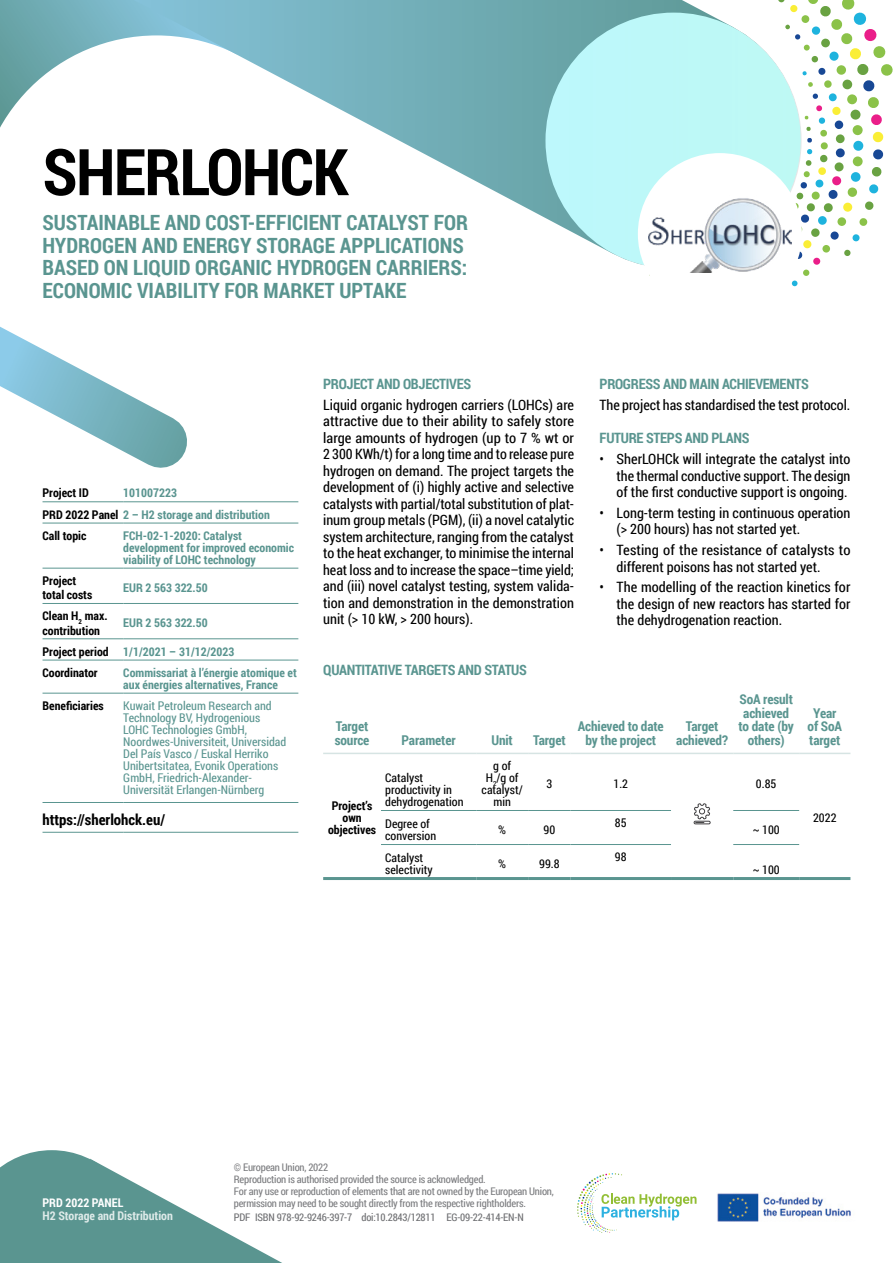
<style>
.page{position:relative;width:893px;height:1263px;background:#fff}
.page>*{position:absolute;margin:0;border:0;box-sizing:border-box;transform-origin:0 0}
.Title_factsheet{font:700 64.5px "Roboto Condensed";letter-spacing:-.02em;color:#000}
.Title-Baseline{font:700 21px/22.5px "Roboto Condensed";color:#5a9590}
.website{font:700 15px "Roboto Condensed";color:#000}
.TEXT{font:14.25px/16.5px "Roboto Condensed";color:#000;text-align:justify}
.Subtitle-H3{font:700 14.25px "Roboto Condensed";letter-spacing:-.02em;color:#5a9590}
.Table-Header_1{font:700 13.5px/13.5px "Roboto Condensed";letter-spacing:-.01em;color:#5a9590;text-align:center}
.Table-parameter{font:12px/12px "Roboto Condensed";color:#5a9590}
.Table-parameter-2{font:700 12px/12px "Roboto Condensed";color:#5a9590}
.Table-Data{font:12px/12px "Roboto Condensed";color:#000}
.ID{font:700 12px/14.2px "Roboto Condensed";color:#000}
.ID-2{font:700 12px "Roboto Condensed";color:#5a9590}
.t1{font:700 12px "Roboto Condensed";color:#deeae9}
.Table-Data-2{font:700 12px/12px "Roboto Condensed";color:#000;text-align:center}
.t2{font:700 12px "Roboto Condensed";color:#fff}
.t3{font:10.5px/12px "Roboto Condensed";letter-spacing:-.02em;color:#7b7c7f}
.t4{font:10.5px "Roboto Condensed";letter-spacing:-.02em;color:#6d6e71}
.s1{color:#000}
</style>
<div class="page">
<svg style="left:0;top:1150px;width:282px;height:113px"></svg>
<svg style="left:577px;top:1173px;width:119px;height:60px"></svg>
<img style="left:717px;top:1193px;width:134px;height:29px">
<svg style="left:0;top:0;width:893px;height:287px"></svg>
<hr style="left:43px;top:802px;width:80px;height:1px;background:#5a9590">
<hr style="left:43px;top:832px;width:80px;height:1px;background:#5a9590">
<hr style="left:123px;top:832px;width:175px;height:1px;background:#5a9590">
<hr style="left:123px;top:802px;width:175px;height:1px;background:#5a9590">
<hr style="left:123px;top:501px;width:175px;height:1px;background:#5a9590">
<hr style="left:43px;top:523px;width:80px;height:1px;background:#5a9590">
<hr style="left:123px;top:523px;width:175px;height:1px;background:#5a9590">
<hr style="left:43px;top:568px;width:80px;height:1px;background:#5a9590">
<hr style="left:123px;top:568px;width:175px;height:1px;background:#5a9590">
<hr style="left:43px;top:603px;width:80px;height:1px;background:#5a9590">
<hr style="left:123px;top:603px;width:175px;height:1px;background:#5a9590">
<hr style="left:43px;top:638px;width:80px;height:1px;background:#5a9590">
<hr style="left:123px;top:638px;width:175px;height:1px;background:#5a9590">
<hr style="left:43px;top:660px;width:80px;height:1px;background:#5a9590">
<hr style="left:123px;top:660px;width:175px;height:1px;background:#5a9590">
<hr style="left:43px;top:693px;width:80px;height:1px;background:#5a9590">
<hr style="left:123px;top:693px;width:175px;height:1px;background:#5a9590">
<svg style="left:0;top:89px;width:232px;height:414px"></svg>
<div style="left:545px;top:13px;width:257px;height:256px;background:#bdf8f8;border-radius:50%"></div>
<div style="left:638px;top:153px;width:164px;height:162px;background:#fff;border-radius:50%"></div>
<img style="left:648px;top:198px;width:144px;height:74px">
<hr style="left:323px;top:753px;width:58px;height:1px;background:#d6e4e3">
<hr style="left:381px;top:753px;width:95px;height:1px;background:#d6e4e3">
<hr style="left:476px;top:753px;width:52px;height:1px;background:#d6e4e3">
<hr style="left:528px;top:753px;width:43px;height:1px;background:#d6e4e3">
<hr style="left:571px;top:753px;width:100px;height:1px;background:#d6e4e3">
<hr style="left:671px;top:753px;width:62px;height:1px;background:#d6e4e3">
<hr style="left:733px;top:753px;width:66px;height:1px;background:#d6e4e3">
<hr style="left:799px;top:753px;width:51px;height:1px;background:#d6e4e3">
<hr style="left:381px;top:810px;width:95px;height:1px;background:#5a9590">
<hr style="left:476px;top:810px;width:52px;height:1px;background:#5a9590">
<hr style="left:528px;top:810px;width:43px;height:1px;background:#5a9590">
<hr style="left:571px;top:810px;width:100px;height:1px;background:#5a9590">
<hr style="left:733px;top:810px;width:66px;height:1px;background:#5a9590">
<hr style="left:323px;top:877px;width:58px;height:3px;background:#5a9590">
<hr style="left:381px;top:844px;width:95px;height:1px;background:#5a9590">
<hr style="left:381px;top:877px;width:95px;height:3px;background:#5a9590">
<hr style="left:476px;top:844px;width:52px;height:1px;background:#5a9590">
<hr style="left:476px;top:877px;width:52px;height:3px;background:#5a9590">
<hr style="left:528px;top:844px;width:43px;height:1px;background:#5a9590">
<hr style="left:528px;top:877px;width:43px;height:3px;background:#5a9590">
<hr style="left:571px;top:844px;width:100px;height:1px;background:#5a9590">
<hr style="left:571px;top:877px;width:100px;height:3px;background:#5a9590">
<hr style="left:671px;top:877px;width:62px;height:3px;background:#5a9590">
<hr style="left:733px;top:844px;width:66px;height:1px;background:#5a9590">
<hr style="left:733px;top:877px;width:66px;height:3px;background:#5a9590">
<hr style="left:799px;top:877px;width:51px;height:3px;background:#5a9590">
<div style="left:694px;top:821px;width:16px;height:3px;border:1px solid #414042"></div>
<svg style="left:694px;top:803px;width:16px;height:20px"></svg>
<h1 class="Title_factsheet" style="left:43px;top:127px;width:307px">SHERLOHCK</h1>
<h2 class="Title-Baseline" style="left:43px;top:211px;width:427px">SUSTAINABLE AND COST-EFFICIENT CATALYST FOR HYDROGEN AND ENERGY STORAGE APPLICATIONS BASED ON LIQUID ORGANIC HYDROGEN CARRIERS:<br>ECONOMIC VIABILITY FOR MARKET UPTAKE</h2>
<p class="ID" style="left:43px;top:485px;width:48px">Project ID</p>
<p class="Table-parameter-2" style="left:123px;top:487px;width:55px">101007223</p>
<p class="ID-2" style="left:43px;top:506px;width:229px"><span class="s1">PRD 2022 Panel</span> 2 – H2 storage and distribution</p>
<p class="ID" style="left:43px;top:528px;width:45px">Call topic</p>
<p class="Table-parameter-2" style="left:123px;top:529px;width:172px">FCH-02-1-2020: Catalyst development for improved economic viability of LOHC technology</p>
<p class="ID" style="left:43px;top:573px;width:51px">Project total costs</p>
<p class="Table-parameter-2" style="left:123px;top:581px;width:86px">EUR 2 563 322.50</p>
<p class="ID" style="left:43px;top:608px;width:67px">Clean H<sub>2</sub> max. contribution</p>
<p class="Table-parameter-2" style="left:123px;top:617px;width:86px">EUR 2 563 322.50</p>
<p class="ID" style="left:43px;top:644px;width:68px">Project period</p>
<p class="Table-parameter-2" style="left:123px;top:645px;width:113px">1/1/2021 – 31/12/2023</p>
<p class="ID" style="left:43px;top:665px;width:57px">Coordinator</p>
<p class="Table-parameter-2" style="left:123px;top:666px;width:175px">Commissariat à l’énergie atomique et aux énergies alternatives, France</p>
<p class="ID" style="left:43px;top:698px;width:63px">Beneficiaries</p>
<p class="Table-parameter" style="left:123px;top:699px;width:165px">Kuwait Petroleum Research and<br>Technology BV, Hydrogenious<br>LOHC Technologies GmbH,<br>Noordwes-Universiteit, Universidad<br>Del País Vasco / Euskal Herriko<br>Unibertsitatea, Evonik Operations<br>GmbH, Friedrich-Alexander-<br>Universität Erlangen-Nürnberg</p>
<p class="website" style="left:43px;top:809px;width:124px">https://sherlohck.eu/</p>
<h3 class="Subtitle-H3" style="left:323px;top:374px;width:150px">PROJECT AND OBJECTIVES</h3>
<p class="TEXT" style="left:323px;top:396px;width:252px">Liquid organic hydrogen carriers (LOHCs) are attractive due to their ability to safely store large amounts of hydrogen (up to 7 % wt or 2 300 KWh/t) for a long time and to release pure hydrogen on demand. The project targets the development of (i) highly active and selective catalysts with partial/total substitution of plat&shy;inum group metals (PGM), (ii) a novel catalytic system architecture, ranging from the catalyst to the heat exchanger, to minimise the internal heat loss and to increase the space–time yield; and (iii) novel catalyst testing, system valida&shy;tion and demonstration in the demonstration unit (&gt; 10 kW, &gt; 200 hours).</p>
<h3 class="Subtitle-H3" style="left:323px;top:660px;width:205px">QUANTITATIVE TARGETS AND STATUS</h3>
<h3 class="Subtitle-H3" style="left:600px;top:374px;width:211px">PROGRESS AND MAIN ACHIEVEMENTS</h3>
<p class="TEXT" style="left:600px;top:396px;width:252px">The project has standardised the test protocol.</p>
<h3 class="Subtitle-H3" style="left:600px;top:428px;width:151px">FUTURE STEPS AND PLANS</h3>
<p class="TEXT" style="left:617px;top:450px;width:235px;text-indent:-17px">• SherLOHCk will integrate the catalyst into the thermal conductive support. The design of the first conductive support is ongoing.</p>
<p class="TEXT" style="left:617px;top:504px;width:235px;text-indent:-17px">• Long-term testing in continuous operation (&gt; 200 hours) has not started yet.</p>
<p class="TEXT" style="left:617px;top:541px;width:235px;text-indent:-17px">• Testing of the resistance of catalysts to different poisons has not started yet.</p>
<p class="TEXT" style="left:617px;top:579px;width:235px;text-indent:-17px">• The modelling of the reaction kinetics for the design of new reactors has started for the dehydrogenation reaction.</p>
<p class="Table-Header_1" style="left:335px;top:719px;width:36px;text-align:left">Target source</p>
<p class="Table-Data-2" style="left:328px;top:799px;width:49px">Project’s own objectives</p>
<p class="Table-Header_1" style="left:402px;top:733px;width:56px">Parameter</p>
<p class="Table-Header_1" style="left:491px;top:733px;width:23px">Unit</p>
<p class="Table-Header_1" style="left:533px;top:733px;width:34px">Target</p>
<p class="Table-Header_1" style="left:578px;top:719px;width:87px">Achieved to date by the project</p>
<p class="Table-Header_1" style="left:676px;top:719px;width:53px">Target achieved?</p>
<p class="Table-Header_1" style="left:739px;top:692px;width:57px">SoA result achieved to date (by others)</p>
<p class="Table-Data" style="left:385px;top:771px;width:80px">Catalyst productivity in dehydrogenation</p>
<p class="Table-Data" style="left:482px;top:759px;width:43px;text-align:center">g of<br>H<sub>2</sub>/g of catalyst/ min</p>
<p class="Table-Data" style="left:546px;top:777px;width:7px">3</p>
<p class="Table-Data" style="left:613px;top:777px;width:16px">1.2</p>
<p class="Table-Data" style="left:756px;top:777px;width:22px">0.85</p>
<p class="Table-Data" style="left:385px;top:817px;width:52px">Degree of conversion</p>
<p class="Table-Data" style="left:498px;top:823px;width:9px">%</p>
<p class="Table-Data" style="left:543px;top:823px;width:13px">90</p>
<p class="Table-Data" style="left:385px;top:851px;width:49px">Catalyst selectivity</p>
<p class="Table-Data" style="left:498px;top:857px;width:9px">%</p>
<p class="Table-Data" style="left:539px;top:857px;width:22px">99.8</p>
<p class="Table-Data" style="left:615px;top:817px;width:13px">85</p>
<p class="Table-Data" style="left:615px;top:851px;width:13px">98</p>
<p class="Table-Data" style="left:753px;top:823px;width:29px">~ 100</p>
<p class="Table-Data" style="left:753px;top:863px;width:29px">~ 100</p>
<p class="Table-Header_1" style="left:808px;top:706px;width:36px">Year of SoA target</p>
<p class="Table-Data" style="left:813px;top:811px;width:25px">2022</p>
<p class="t2" style="left:43px;top:1194px;width:82px">PRD 2022 PANEL</p>
<p class="t1" style="left:43px;top:1208px;width:132px">H2 Storage and Distribution</p>
<p class="t3" style="left:234px;top:1161px;width:321px">© European Union, 2022<br>Reproduction is authorised provided the source is acknowledged.<br>For any use or reproduction of elements that are not owned by the European Union, permission may need to be sought directly from the respective rightholders.</p>
<p class="t4" style="left:234px;top:1210px;width:291px">PDF ISBN 978-92-9246-397-7 doi:10.2843/12811 EG-09-22-414-EN-N</p>
</div>
